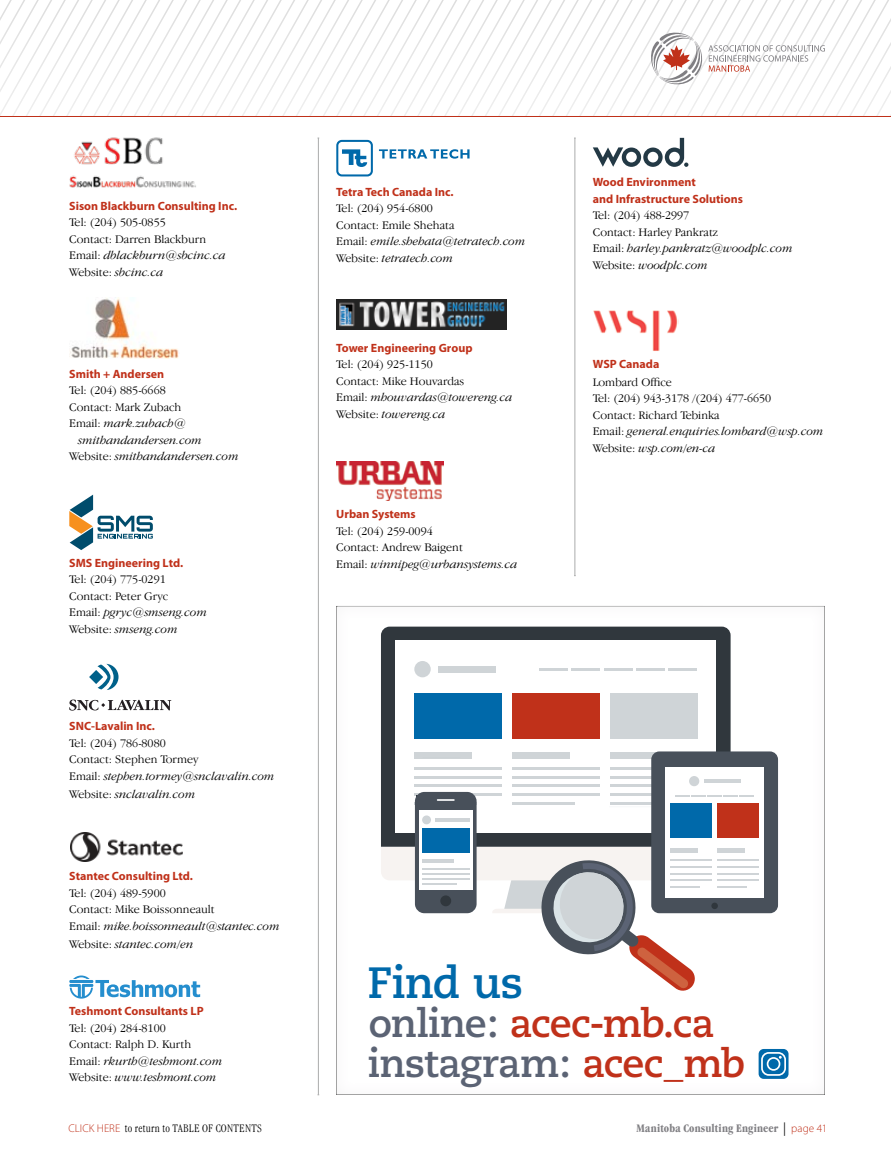
<style>
.page{position:relative;width:891px;height:1161px;background:#fff}
.page>*{position:absolute;margin:0;border:0;box-sizing:border-box;transform-origin:0 0}
.t1{font:700 43.8px "Caecilia";letter-spacing:-.025em;color:#0069aa}
.t2{font:700 39.15px/40.5px "Caecilia";letter-spacing:-.02em;color:#5b6374}
.t3{font:300 12px/16.5px "Garamond IT Cby BT";color:#000}
.t4{font:700 12px/16.5px "Myriad Pro";color:#c0311a}
.t5{font:italic 300 12px "Garamond IT Cby BT";color:#000}
.t6{font:300 condensed 12px "Garamond IT Cby BT";letter-spacing:.02em;color:#000}
.t7{font:700 condensed 12px "Garamond IT Cby BT";letter-spacing:.01em;color:#807f83}
.s1{font-style:italic}
.s2{font-style:normal}
.s3{color:#c0311a}
.s4{font-family:"Myriad Pro";font-stretch:normal;font-size:11.25px;color:#c0311a}
.s5{font-family:"Helvetica Neue";font-weight:300;font-stretch:normal;font-size:13.5px;color:#000}
.s6{font-family:"Myriad Pro";font-weight:300;font-stretch:normal;font-size:11.25px;color:#c0311a}
</style>
<div class="page">
<img style="left:69px;top:297px;width:110px;height:61px">
<svg style="left:69px;top:495px;width:84px;height:55px"></svg>
<svg style="left:69px;top:700px;width:102px;height:11px"></svg>
<svg style="left:89px;top:664px;width:30px;height:26px"></svg>
<img style="left:71px;top:832px;width:112px;height:30px">
<svg style="left:69px;top:976px;width:131px;height:23px"></svg>
<img style="left:336px;top:300px;width:170px;height:29px">
<img style="left:336px;top:461px;width:107px;height:39px">
<img style="left:593px;top:310px;width:86px;height:41px">
<hr style="left:318px;top:138px;width:1px;height:957px;background:#abacac">
<hr style="left:575px;top:138px;width:1px;height:438px;background:#abacac">
<svg style="left:0;top:0;width:891px;height:226px"></svg>
<hr style="left:66px;top:116px;width:825px;height:1px;background:#c0311a">
<div style="left:381px;top:627px;width:350px;height:220px;background:#30373d"></div>
<div style="left:395px;top:640px;width:321px;height:192px;background:#fff"></div>
<div style="left:414px;top:693px;width:87px;height:45px;background:#0069aa"></div>
<div style="left:512px;top:693px;width:87px;height:45px;background:#c0311a"></div>
<div style="left:610px;top:693px;width:87px;height:45px;background:#cfd4d7"></div>
<div style="left:438px;top:666px;width:58px;height:6px;background:#cfd4d7"></div>
<div style="left:414px;top:661px;width:17px;height:16px;background:#cfd4d7;border-radius:50%"></div>
<hr style="left:668px;top:668px;width:29px;height:2px;background:#cfd4d7">
<hr style="left:636px;top:668px;width:29px;height:2px;background:#cfd4d7">
<hr style="left:604px;top:668px;width:29px;height:2px;background:#cfd4d7">
<hr style="left:571px;top:668px;width:29px;height:2px;background:#cfd4d7">
<hr style="left:539px;top:668px;width:29px;height:2px;background:#cfd4d7">
<hr style="left:414px;top:767px;width:87px;height:3px;background:#cfd4d7">
<hr style="left:414px;top:776px;width:87px;height:2px;background:#cfd4d7">
<hr style="left:414px;top:785px;width:87px;height:2px;background:#cfd4d7">
<hr style="left:414px;top:793px;width:87px;height:3px;background:#cfd4d7">
<hr style="left:414px;top:802px;width:62px;height:3px;background:#cfd4d7">
<div style="left:414px;top:752px;width:58px;height:6px;background:#cfd4d7"></div>
<hr style="left:512px;top:767px;width:87px;height:3px;background:#cfd4d7">
<hr style="left:512px;top:776px;width:87px;height:2px;background:#cfd4d7">
<hr style="left:512px;top:785px;width:87px;height:2px;background:#cfd4d7">
<hr style="left:512px;top:793px;width:87px;height:3px;background:#cfd4d7">
<hr style="left:512px;top:802px;width:62px;height:3px;background:#cfd4d7">
<div style="left:512px;top:752px;width:58px;height:6px;background:#cfd4d7"></div>
<div style="left:416px;top:795px;width:51px;height:12px;background:#2d353c"></div>
<svg style="left:423px;top:758px;width:37px;height:1px"></svg>
<svg style="left:609px;top:738px;width:58px;height:96px"></svg>
<div style="left:415px;top:792px;width:62px;height:121px;background:#48505a;border-radius:9px"></div>
<svg style="left:437px;top:799px;width:18px;height:2px"></svg>
<div style="left:419px;top:810px;width:53px;height:80px;background:#fff"></div>
<div style="left:422px;top:829px;width:47px;height:24px;background:#0069aa"></div>
<hr style="left:435px;top:818px;width:34px;height:4px;background:#cfd4d7">
<div style="left:422px;top:815px;width:9px;height:9px;background:#cfd4d7;border-radius:50%"></div>
<div style="left:651px;top:751px;width:127px;height:162px;background:#48505a;border-radius:8px"></div>
<div style="left:666px;top:767px;width:98px;height:131px;background:#fff"></div>
<hr style="left:704px;top:779px;width:36px;height:4px;background:#cfd4d7">
<div style="left:689px;top:776px;width:10px;height:10px;background:#cfd4d7;border-radius:50%"></div>
<svg style="left:676px;top:795px;width:78px;height:2px"></svg>
<div style="left:671px;top:804px;width:41px;height:34px;background:#0069aa"></div>
<div style="left:717px;top:804px;width:42px;height:34px;background:#c0311a"></div>
<hr style="left:717px;top:859px;width:42px;height:2px;background:#cfd4d7">
<hr style="left:717px;top:866px;width:42px;height:2px;background:#cfd4d7">
<hr style="left:717px;top:873px;width:42px;height:2px;background:#cfd4d7">
<hr style="left:717px;top:879px;width:42px;height:2px;background:#cfd4d7">
<hr style="left:717px;top:886px;width:30px;height:2px;background:#cfd4d7">
<div style="left:717px;top:848px;width:28px;height:5px;background:#cfd4d7"></div>
<svg style="left:381px;top:847px;width:350px;height:144px"></svg>
<svg style="left:759px;top:1049px;width:30px;height:30px"></svg>
<p class="t4" style="left:69px;top:197px;width:169px">Sison Blackburn Consulting Inc.</p>
<p class="t3" style="left:69px;top:214px;width:158px">Tel: (204) 505-0855<br>Contact: Darren Blackburn<br>Email: <span class="s1">dblackburn@sbcinc.ca<br></span>Website: <span class="s1">sbcinc.ca</span></p>
<p class="t4" style="left:69px;top:365px;width:96px">Smith + Andersen</p>
<p class="t3" style="left:69px;top:382px;width:98px">Tel: (204) 885-6668</p>
<p class="t3" style="left:69px;top:398px;width:114px">Contact: Mark Zubach</p>
<p class="t5" style="left:69px;top:416px;width:118px"><span class="s2">Email:</span> mark.zubach@</p>
<p class="t5" style="left:78px;top:433px;width:125px">smithandandersen.com</p>
<p class="t5" style="left:69px;top:449px;width:171px"><span class="s2">Website:</span> smithandandersen.com</p>
<p class="t4" style="left:69px;top:554px;width:115px">SMS Engineering Ltd.</p>
<p class="t3" style="left:69px;top:571px;width:139px">Tel: (204) 775-0291<br>Contact: Peter Gryc<br>Email: <span class="s1">pgryc@smseng.com<br></span>Website: <span class="s1">smseng.com</span></p>
<p class="t4" style="left:69px;top:717px;width:87px">SNC-Lavalin Inc.</p>
<p class="t3" style="left:69px;top:734px;width:207px">Tel: (204) 786-8080<br>Contact: Stephen Tormey<br>Email: <span class="s1">stephen.tormey@snclavalin.com</span></p>
<p class="t5" style="left:69px;top:787px;width:128px"><span class="s2">Website:</span> snclavalin.com</p>
<p class="t4" style="left:69px;top:867px;width:125px">Stantec Consulting Ltd.</p>
<p class="t3" style="left:69px;top:884px;width:212px">Tel: (204) 489-5900<br>Contact: Mike Boissonneault<br>Email: <span class="s1">mike.boissonneault@stantec.com</span></p>
<p class="t5" style="left:69px;top:937px;width:126px"><span class="s2">Website:</span> stantec.com/en</p>
<p class="t4" style="left:69px;top:1002px;width:136px">Teshmont Consultants LP</p>
<p class="t3" style="left:69px;top:1019px;width:155px">Tel: (204) 284-8100<br>Contact: Ralph D. Kurth<br>Email: <span class="s1">rkurth@teshmont.com<br></span>Website: <span class="s1">www.teshmont.com</span></p>
<p class="t4" style="left:336px;top:183px;width:119px">Tetra Tech Canada Inc.</p>
<p class="t3" style="left:336px;top:200px;width:191px">Tel: (204) 954-6800<br>Contact: Emile Shehata<br>Email: <span class="s1">emile.shehata@tetratech.com<br></span>Website: <span class="s1">tetratech.com</span></p>
<p class="t4" style="left:336px;top:339px;width:138px">Tower Engineering Group</p>
<p class="t3" style="left:336px;top:356px;width:178px">Tel: (204) 925-1150<br>Contact: Mike Houvardas<br>Email: <span class="s1">mhouvardas@towereng.ca<br></span>Website: <span class="s1">towereng.ca</span></p>
<p class="t4" style="left:336px;top:506px;width:81px">Urban Systems</p>
<p class="t3" style="left:336px;top:523px;width:183px">Tel: (204) 259-0094<br>Contact: Andrew Baigent<br>Email: <span class="s1">winnipeg@urbansystems.ca</span></p>
<p class="t4" style="left:593px;top:174px;width:152px">Wood Environment<br>and Infrastructure Solutions</p>
<p class="t3" style="left:593px;top:207px;width:201px">Tel: (204) 488-2997<br>Contact: Harley Pankratz<br>Email: <span class="s1">harley.pankratz@woodplc.com<br></span>Website: <span class="s1">woodplc.com</span></p>
<p class="t4" style="left:593px;top:355px;width:68px">WSP Canada</p>
<p class="t3" style="left:593px;top:374px;width:232px">Lombard Office<br>Tel: (204) 943-3178 /(204) 477-6650<br>Contact: Richard Tebinka<br>Email: <span class="s1">general.enquiries.lombard@wsp.com<br></span>Website: <span class="s1">wsp.com/en-ca</span></p>
<h1 class="t1" style="left:367px;top:957px;width:157px">Find us</h1>
<h2 class="t2" style="left:368px;top:1004px;width:379px">online: <span class="s3">acec-mb.ca </span>instagram: <span class="s3">acec_mb</span></h2>
<p class="t6" style="left:68px;top:1121px;width:195px"><span class="s4">CLICK HERE</span> to return to TABLE OF CONTENTS</p>
<p class="t7" style="left:637px;top:1121px;width:192px">Manitoba Consulting Engineer <span class="s5">|</span> <span class="s6">page 41</span></p>
</div>
